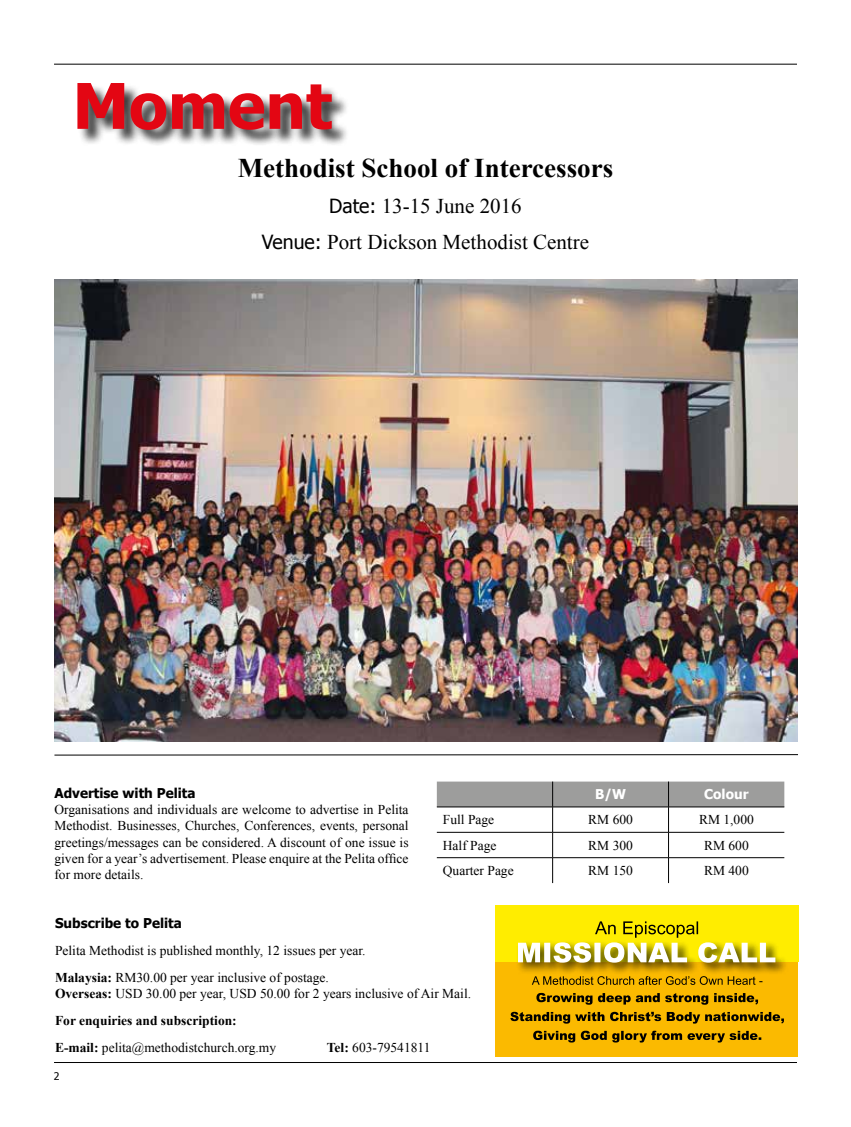
<style>
.page{position:relative;width:851px;height:1127px;background:#fff}
.page>*{position:absolute;margin:0;border:0;box-sizing:border-box;transform-origin:0 0}
.t1{font:700 27px "Times New Roman";color:#000}
.t2{font:21px/36px "Times New Roman";color:#000;text-align:center}
.t3{font:13.5px/16.2px "Times New Roman";color:#000}
.t4{font:700 13.5px "Tahoma";color:#000}
.t5{font:700 13.5px "Tahoma";color:#fff}
.t6{font:10.5px "Tahoma";color:#000}
.s1{font-family:"Tahoma";font-size:19.5px}
.s2{font-weight:700}
</style>
<div class="page">
<hr style="left:54px;top:64px;width:796px;height:1px;background:#000">
<hr style="left:54px;top:1062px;width:796px;height:1px;background:#000">
<img style="left:54px;top:280px;width:743px;height:462px">
<div style="left:797px;top:1047px;width:53px;height:25px;background:#fff"></div>
<div style="left:797px;top:54px;width:53px;height:26px;background:#fff"></div>
<div style="left:78px;top:84px;width:271px;height:63px;background:#000;opacity:.75"></div>
<svg style="left:77px;top:83px;width:255px;height:47px"></svg>
<div style="left:495px;top:906px;width:302px;height:56px;background:#ffed00"></div>
<div style="left:495px;top:962px;width:302px;height:94px;background:#fbba00"></div>
<svg style="left:437px;top:781px;width:347px;height:102px"></svg>
<div style="left:515px;top:940px;width:273px;height:35px;background:#000;opacity:.75"></div>
<svg style="left:518px;top:921px;width:257px;height:41px"></svg>
<svg style="left:533px;top:1031px;width:228px;height:11px"></svg>
<svg style="left:510px;top:1012px;width:273px;height:11px"></svg>
<svg style="left:536px;top:993px;width:222px;height:12px"></svg>
<svg style="left:531px;top:976px;width:231px;height:9px"></svg>
<svg style="left:54px;top:754px;width:744px;height:1px"></svg>
<h1 class="t1" style="left:238px;top:149px;width:377px">Methodist School of Intercessors</h1>
<h2 class="t2" style="left:262px;top:187px;width:329px"><span class="s1">Date:</span> 13-15 June 2016<br><span class="s1">Venue:</span> Port Dickson Methodist Centre</h2>
<p class="t4" style="left:54px;top:783px;width:143px">Advertise with Pelita</p>
<p class="t3" style="left:54px;top:801px;width:355px;text-align:justify">Organisations and individuals are welcome to advertise in Pelita Methodist. Businesses, Churches, Conferences, events, personal greetings/messages can be considered. A discount of one issue is given for a year’s advertisement. Please enquire at the Pelita office for more details.</p>
<p class="t4" style="left:55px;top:913px;width:128px">Subscribe to Pelita</p>
<p class="t3" style="left:55px;top:936px;width:312px;line-height:27px">Pelita Methodist is published monthly, 12 issues per year.<br><span class="s2">Malaysia:</span> RM30.00 per year inclusive of postage.</p>
<p class="t3" style="left:55px;top:979px;width:417px;line-height:27px"><span class="s2">Overseas:</span> USD 30.00 per year, USD 50.00 for 2 years inclusive of Air Mail.<br><span class="s2">For enquiries and subscription:<br>E-mail:</span> pelita@methodistchurch.org.my</p>
<p class="t5" style="left:595px;top:785px;width:32px">B/W</p>
<p class="t5" style="left:704px;top:785px;width:46px">Colour</p>
<p class="t3" style="left:443px;top:811px;width:53px">Full Page</p>
<p class="t3" style="left:588px;top:811px;width:46px">RM 600</p>
<p class="t3" style="left:699px;top:811px;width:56px">RM 1,000</p>
<p class="t3" style="left:443px;top:837px;width:55px">Half Page</p>
<p class="t3" style="left:588px;top:837px;width:46px">RM 300</p>
<p class="t3" style="left:704px;top:837px;width:46px">RM 600</p>
<p class="t3" style="left:443px;top:862px;width:72px">Quarter Page</p>
<p class="t3" style="left:588px;top:862px;width:46px">RM 150</p>
<p class="t3" style="left:704px;top:862px;width:46px">RM 400</p>
<p class="t3" style="left:327px;top:1039px;width:105px"><span class="s2">Tel:</span> 603-79541811</p>
<p class="t6" style="left:54px;top:1069px;width:7px">2</p>
</div>
